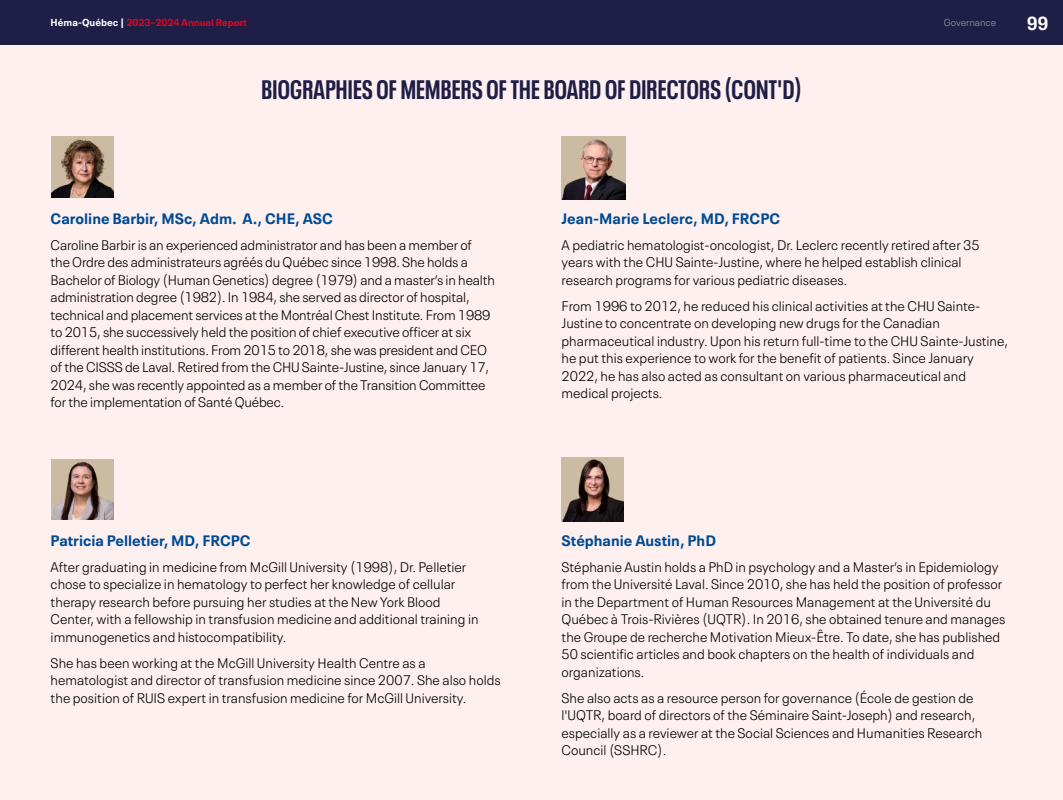
<style>
.page{position:relative;width:1063px;height:800px;background:#fff}
.page>*{position:absolute;margin:0;border:0;box-sizing:border-box;transform-origin:0 0}
.t1{font:700 condensed 26.56px "Neue Plak";letter-spacing:.01em;color:#1e1e47}
.t2{font:700 condensed 18.75px "Neue Plak";color:#fff}
.t3{font:700 15px "Neue Plak Text";color:#004a93}
.t4{font:300 13.75px/17.5px "Neue Plak Text";color:#000}
.t5{font:700 10px "Neue Plak Text";color:#e30520}
.t6{font:300 10px "Neue Plak Text";color:#9d9d9c}
.s1{color:#fff}
</style>
<div class="page">
<div style="left:0;top:45px;width:1062px;height:755px;background:#fef0ef"></div>
<img style="left:561px;top:137px;width:64px;height:62px">
<img style="left:561px;top:457px;width:62px;height:64px">
<img style="left:51px;top:459px;width:62px;height:61px">
<img style="left:51px;top:137px;width:62px;height:60px">
<div style="left:0;top:0;width:1062px;height:45px;background:#1e1e47"></div>
<p class="t5" style="left:51px;top:15px;width:198px"><span class="s1">Héma-Québec |</span> 2023–2024 Annual Report</p>
<p class="t6" style="left:943px;top:15px;width:54px">Governance</p>
<h2 class="t2" style="left:1027px;top:9px;width:22px">99</h2>
<h1 class="t1" style="left:261px;top:71px;width:541px">BIOGRAPHIES OF MEMBERS OF THE BOARD OF DIRECTORS (CONT'D)</h1>
<p class="t3" style="left:51px;top:206px;width:284px">Caroline Barbir, MSc, Adm. A., CHE, ASC</p>
<p class="t4" style="left:51px;top:235px;width:446px">Caroline Barbir is an experienced administrator and has been a member of<br>the Ordre des administrateurs agréés du Québec since 1998. She holds a Bachelor of Biology (Human Genetics) degree (1979) and a master’s in health administration degree (1982). In 1984, she served as director of hospital, technical and placement services at the Montréal Chest Institute. From 1989 to 2015, she successively held the position of chief executive officer at six different health institutions. From 2015 to 2018, she was president and CEO of the CISSS de Laval. Retired from the CHU Sainte‑Justine, since January 17, 2024, she was recently appointed as a member of the Transition Committee for the implementation of Santé Québec.</p>
<p class="t3" style="left:51px;top:528px;width:201px">Patricia Pelletier, MD, FRCPC</p>
<p class="t4" style="left:51px;top:557px;width:429px">After graduating in medicine from McGill University (1998), Dr. Pelletier chose to specialize in hematology to perfect her knowledge of cellular therapy research before pursuing her studies at the New York Blood Center, with a fellowship in transfusion medicine and additional training in immunogenetics and histocompatibility.</p>
<p class="t4" style="left:51px;top:653px;width:451px">She has been working at the McGill University Health Centre as a hematologist and director of transfusion medicine since 2007. She also holds the position of RUIS expert in transfusion medicine for McGill University.</p>
<p class="t3" style="left:561px;top:206px;width:220px">Jean-Marie Leclerc, MD, FRCPC</p>
<p class="t4" style="left:561px;top:235px;width:420px">A pediatric hematologist-oncologist, Dr. Leclerc recently retired after 35 years with the CHU Sainte-Justine, where he helped establish clinical research programs for various pediatric diseases.</p>
<p class="t4" style="left:561px;top:296px;width:448px">From 1996 to 2012, he reduced his clinical activities at the CHU Sainte-Justine to concentrate on developing new drugs for the Canadian pharmaceutical industry. Upon his return full-time to the CHU Sainte-Justine, he put this experience to work for the benefit of patients. Since January 2022, he has also acted as consultant on various pharmaceutical and medical projects.</p>
<p class="t3" style="left:561px;top:528px;width:156px">Stéphanie Austin, PhD</p>
<p class="t4" style="left:561px;top:557px;width:445px">Stéphanie Austin holds a PhD in psychology and a Master’s in Epidemiology from the Université Laval. Since 2010, she has held the position of professor in the Department of Human Resources Management at the Université du Québec à Trois-Rivières (UQTR). In 2016, she obtained tenure and manages the Groupe de recherche Motivation Mieux-Être. To date, she has published 50 scientific articles and book chapters on the health of individuals and organizations.</p>
<p class="t4" style="left:561px;top:688px;width:422px">She also acts as a resource person for governance (École de gestion de l'UQTR, board of directors of the Séminaire Saint-Joseph) and research, especially as a reviewer at the Social Sciences and Humanities Research Council (SSHRC).</p>
</div>
